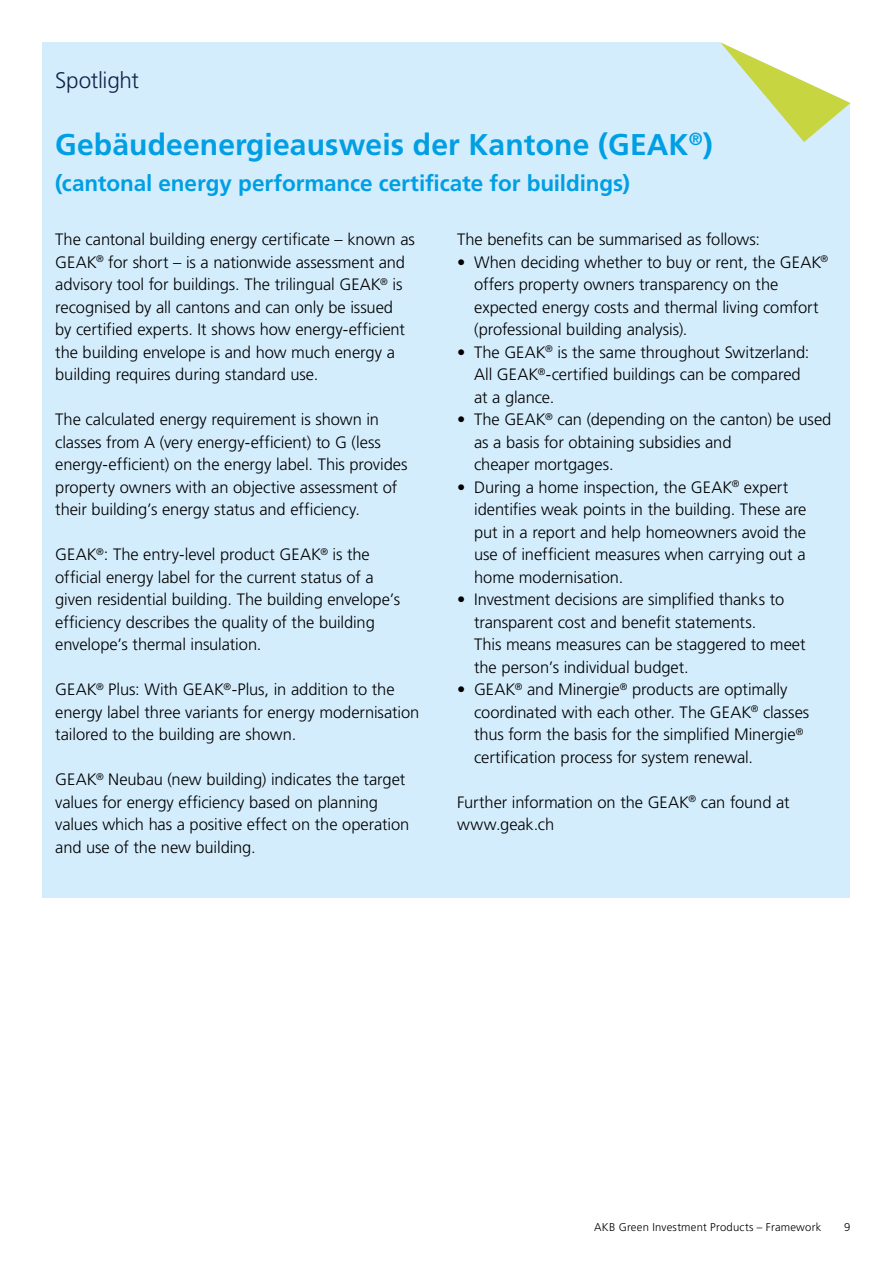
<style>
.page{position:relative;width:893px;height:1263px;background:#fff}
.page>*{position:absolute;margin:0;border:0;box-sizing:border-box;transform-origin:0 0}
.t1{font:30px "Frutiger LT 65 Bd";letter-spacing:.005em;color:#009fe3}
.t2{font:22.5px "Frutiger LT 65 Bd";letter-spacing:-.005em;color:#009fe3}
.t3{font:22.5px "Frutiger LT 45 Lt";letter-spacing:-.015em;color:#102449}
.t4{font:16.5px/22.5px "Frutiger LT 45 Lt";letter-spacing:-.005em;color:#000}
.t5{font:11.25px "Frutiger LT 45 Lt";letter-spacing:.02em;color:#000}
</style>
<div class="page">
<div style="left:43px;top:43px;width:807px;height:855px;background:#d4edfc"></div>
<svg style="left:699px;top:42px;width:152px;height:100px"></svg>
<h2 class="t3" style="left:55px;top:67px;width:85px">Spotlight</h2>
<h1 class="t1" style="left:55px;top:127px;width:659px">Gebäudeenergieausweis der Kantone (GEAK<sup>®</sup>)</h1>
<h2 class="t2" style="left:55px;top:169px;width:576px">(cantonal energy performance certificate for buildings)</h2>
<p class="t4" style="left:55px;top:228px;width:361px">The cantonal building energy certificate – known as GEAK<sup>®</sup> for short – is a nationwide assessment and advisory tool for buildings. The trilingual GEAK<sup>®</sup> is recognised by all cantons and can only be issued<br>by certified experts. It shows how energy-efficient the building envelope is and how much energy a building requires during standard use.</p>
<p class="t4" style="left:55px;top:408px;width:354px">The calculated energy requirement is shown in classes from A (very energy-efficient) to G (less energy-efficient) on the energy label. This provides property owners with an objective assessment of their building’s energy status and efficiency.</p>
<p class="t4" style="left:55px;top:543px;width:346px">GEAK<sup>®</sup>: The entry-level product GEAK<sup>®</sup> is the official energy label for the current status of a given residential building. The building envelope’s efficiency describes the quality of the building envelope’s thermal insulation.</p>
<p class="t4" style="left:55px;top:678px;width:366px">GEAK<sup>®</sup> Plus: With GEAK<sup>®</sup>-Plus, in addition to the energy label three variants for energy modernisation tailored to the building are shown.</p>
<p class="t4" style="left:55px;top:768px;width:356px">GEAK<sup>®</sup> Neubau (new building) indicates the target values for energy efficiency based on planning values which has a positive effect on the operation and use of the new building.</p>
<p class="t4" style="left:457px;top:228px;width:305px">The benefits can be summarised as follows:</p>
<p class="t4" style="left:474px;top:251px;width:356px;text-indent:-17px">• When deciding whether to buy or rent, the GEAK<sup>® </sup>offers property owners transparency on the expected energy costs and thermal living comfort (professional building analysis).</p>
<p class="t4" style="left:474px;top:341px;width:337px;text-indent:-17px">• The GEAK<sup>®</sup> is the same throughout Switzerland:<br>All GEAK<sup>®</sup>-certified buildings can be compared at a glance.</p>
<p class="t4" style="left:474px;top:408px;width:359px;text-indent:-17px">• The GEAK<sup>®</sup> can (depending on the canton) be used as a basis for obtaining subsidies and<br>cheaper mortgages.</p>
<p class="t4" style="left:474px;top:476px;width:334px;text-indent:-17px">• During a home inspection, the GEAK<sup>®</sup> expert identifies weak points in the building. These are put in a report and help homeowners avoid the use of inefficient measures when carrying out a home modernisation.</p>
<p class="t4" style="left:474px;top:588px;width:333px;text-indent:-17px">• Investment decisions are simplified thanks to transparent cost and benefit statements.<br>This means measures can be staggered to meet the person’s individual budget.</p>
<p class="t4" style="left:474px;top:678px;width:337px;text-indent:-17px">• GEAK<sup>®</sup> and Minergie<sup>®</sup> products are optimally coordinated with each other. The GEAK<sup>®</sup> classes thus form the basis for the simplified Minergie<sup>® </sup>certification process for system renewal.</p>
<p class="t4" style="left:457px;top:791px;width:334px">Further information on the GEAK<sup>®</sup> can found at www.geak.ch</p>
<p class="t5" style="left:594px;top:1221px;width:229px">AKB Green Investment Products – Framework</p>
<p class="t5" style="left:844px;top:1221px;width:8px">9</p>
</div>
